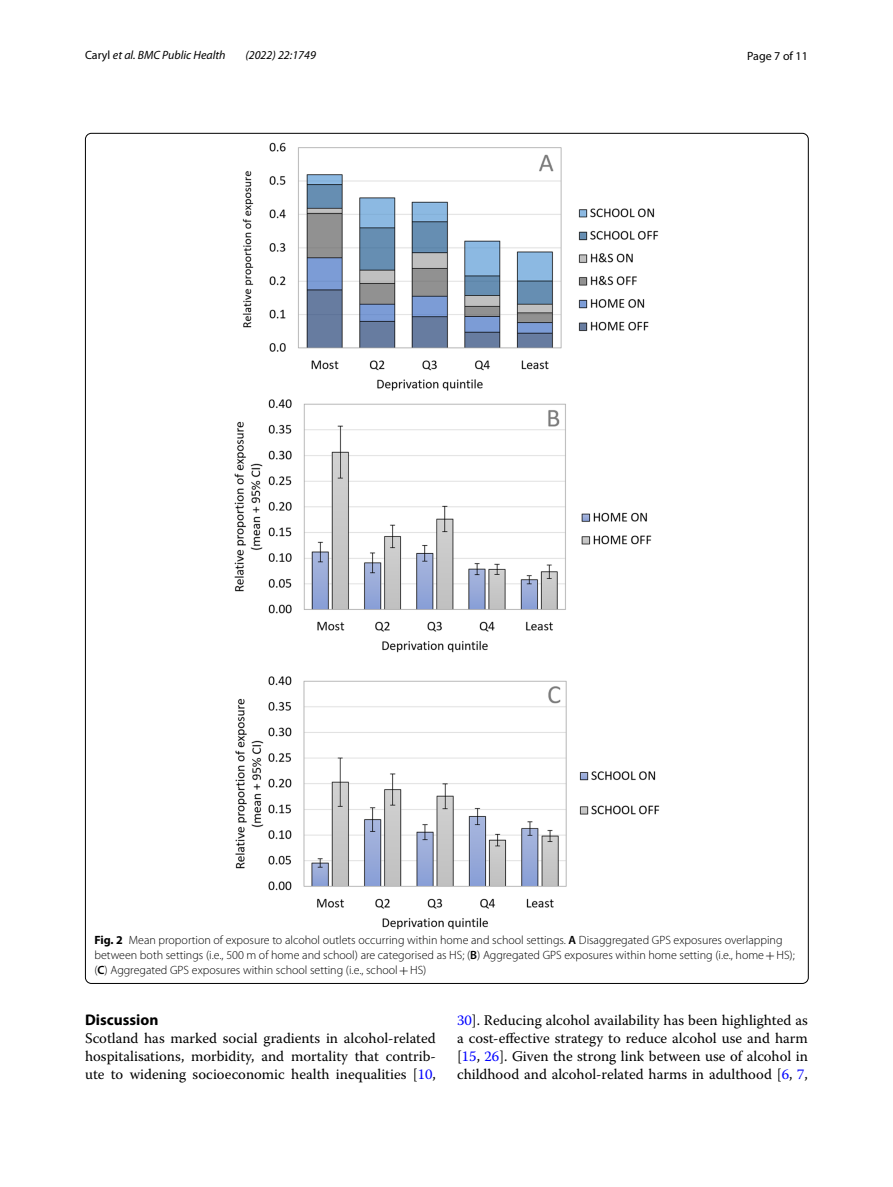
<style>
.page{position:relative;width:893px;height:1187px;background:#fff}
.page>*{position:absolute;margin:0;border:0;box-sizing:border-box;transform-origin:0 0}
.t1{font:700 15.45px "Myriad Pro";color:#000}
.t2{font:14.7px/18px "Warnock Pro";color:#000;text-align:justify}
.t3{font:300 12px/15px "Myriad Pro";color:#000}
.t4{font:italic 12px "Myriad Pro";color:#000}
.t5{font:12px "Myriad Pro";color:#000}
.s1{font-style:normal}
.s2{font-weight:700}
.s3{font-weight:600}
.s4{font-family:"MTSY";font-weight:400}
.s5{color:#00f}
</style>
<div class="page">
<img style="left:234px;top:142px;width:425px;height:786px">
<p class="t4" style="left:85px;top:48px;width:142px"><span class="s1">Caryl</span> et al. BMC Public Health</p>
<p class="t4" style="left:245px;top:48px;width:72px">(2022) 22:1749</p>
<p class="t5" style="left:747px;top:48px;width:62px">Page 7 of 11</p>
<p class="t3" style="left:94px;top:932px;width:702px"><span class="s2">Fig. 2</span> Mean proportion of exposure to alcohol outlets occurring within home and school settings. <span class="s3">A</span> Disaggregated GPS exposures overlapping between both settings (i.e., 500 m of home and school) are categorised as HS; (<span class="s3">B</span>) Aggregated GPS exposures within home setting (i.e., home<span class="s4">+</span>HS); (<span class="s3">C</span>) Aggregated GPS exposures within school setting (i.e., school<span class="s4">+</span>HS)</p>
<p class="t1" style="left:85px;top:1009px;width:75px">Discussion</p>
<p class="t2" style="left:85px;top:1029px;width:352px">Scotland has marked social gradients in alcohol-related hospitalisations, morbidity, and mortality that contrib&shy;ute to widening socioeconomic health inequalities [<span class="s5">10</span>,</p>
<p class="t2" style="left:457px;top:1010px;width:352px"><span class="s5">30</span>]. Reducing alcohol availability has been highlighted as a cost-effective strategy to reduce alcohol use and harm [<span class="s5">15</span>, <span class="s5">26</span>]. Given the strong link between use of alcohol in childhood and alcohol-related harms in adulthood [<span class="s5">6</span>, <span class="s5">7</span>,</p>
</div>
